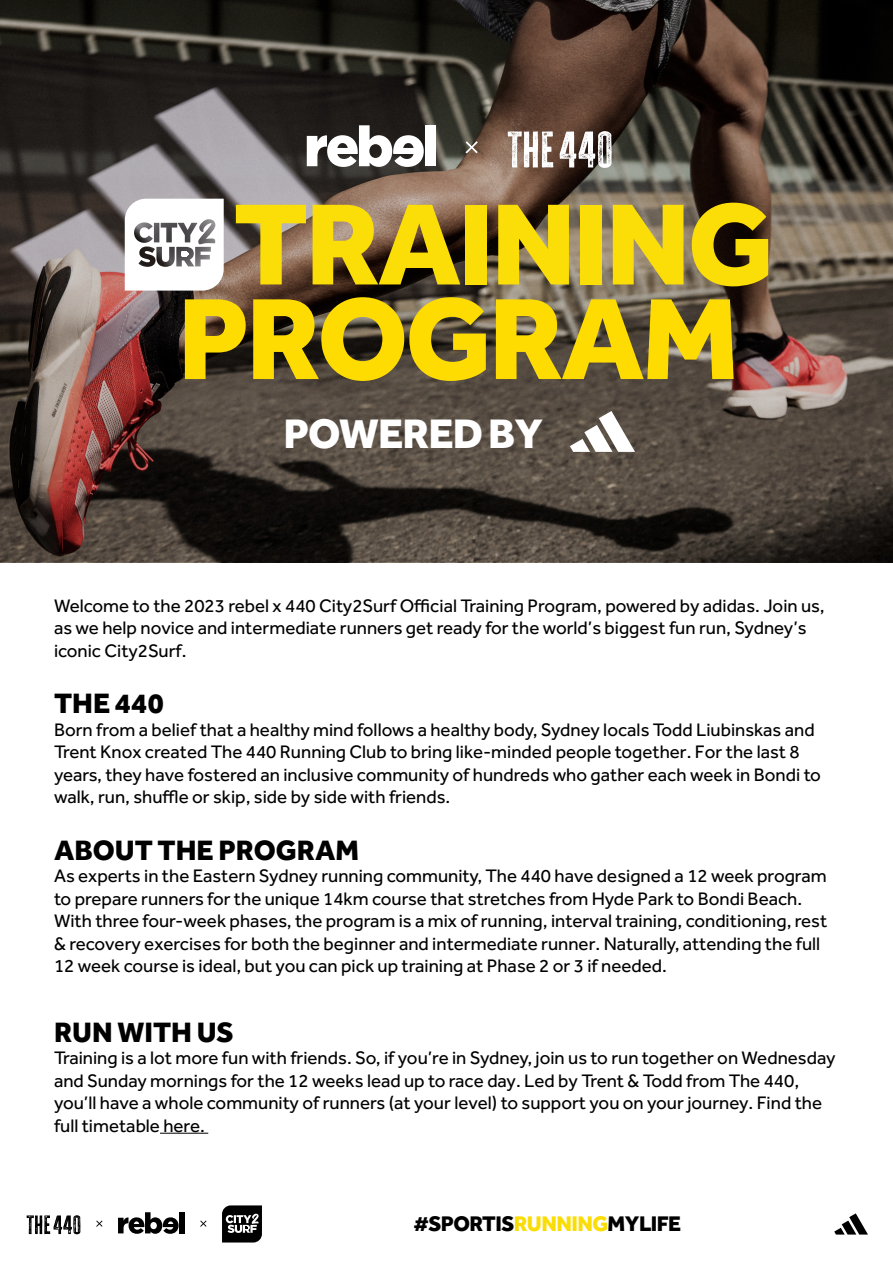
<style>
.page{position:relative;width:893px;height:1263px;background:#fff}
.page>*{position:absolute;margin:0;border:0;box-sizing:border-box;transform-origin:0 0}
.t1{font:800 42.6px "Effra";letter-spacing:-.02em;color:#fff}
.t2{font:800 28.95px "Effra";color:#000}
.t3{font:800 21.9px "Effra";letter-spacing:-.025em;color:#000}
.t4{font:18.75px/22.5px "Effra";color:#000}
.s1{color:#fadd06}
</style>
<div class="page">
<svg style="left:0;top:0;width:893px;height:562px;background:#4d413a"></svg>
<svg style="left:185px;top:299px;width:61px;height:80px;background:#b79c0c"></svg>
<svg style="left:253px;top:297px;width:233px;height:84px;background:#b69d14"></svg>
<svg style="left:496px;top:299px;width:238px;height:80px;background:#c1a71b"></svg>
<svg style="left:570px;top:411px;width:65px;height:41px"></svg>
<div style="left:425px;top:125px;width:11px;height:41px;background:#fff"></div>
<svg style="left:307px;top:125px;width:117px;height:42px"></svg>
<svg style="left:465px;top:141px;width:13px;height:12px"></svg>
<svg style="left:508px;top:131px;width:45px;height:37px"></svg>
<svg style="left:560px;top:131px;width:52px;height:37px"></svg>
<svg style="left:236px;top:205px;width:70px;height:79px;background:#b99e32"></svg>
<svg style="left:313px;top:205px;width:147px;height:79px;background:#bea31b"></svg>
<div style="left:466px;top:205px;width:21px;height:79px;background:#fbdd07"></div>
<svg style="left:498px;top:205px;width:71px;height:79px;background:#d3b916"></svg>
<div style="left:580px;top:205px;width:21px;height:79px;background:#fbdd07"></div>
<svg style="left:613px;top:205px;width:70px;height:79px;background:#dec520"></svg>
<svg style="left:692px;top:203px;width:76px;height:83px;background:#b29a0f"></svg>
<svg style="left:125px;top:199px;width:99px;height:92px"></svg>
<hr style="left:160px;top:1133px;width:48px;height:1px;background:#000">
<svg style="left:834px;top:1213px;width:34px;height:21px"></svg>
<div style="left:179px;top:1212px;width:6px;height:21px;background:#000"></div>
<svg style="left:118px;top:1212px;width:61px;height:22px"></svg>
<svg style="left:222px;top:1205px;width:40px;height:37px"></svg>
<svg style="left:200px;top:1220px;width:7px;height:7px"></svg>
<svg style="left:27px;top:1215px;width:53px;height:19px"></svg>
<svg style="left:96px;top:1220px;width:7px;height:7px"></svg>
<p class="t1" style="left:283px;top:407px;width:261px">POWERED BY</p>
<p class="t4" style="left:54px;top:594px;width:772px">Welcome to the 2023 rebel x 440 City2Surf Official Training Program, powered by adidas. Join us, as we help novice and intermediate runners get ready for the world’s biggest fun run, Sydney’s iconic City2Surf.</p>
<p class="t2" style="left:54px;top:686px;width:112px">THE 440</p>
<p class="t4" style="left:54px;top:718px;width:768px">Born from a belief that a healthy mind follows a healthy body, Sydney locals Todd Liubinskas and Trent Knox created The 440 Running Club to bring like-minded people together. For the last 8 years, they have fostered an inclusive community of hundreds who gather each week in Bondi to walk, run, shuffle or skip, side by side with friends.</p>
<p class="t2" style="left:54px;top:832px;width:307px">ABOUT THE PROGRAM</p>
<p class="t4" style="left:54px;top:864px;width:775px">As experts in the Eastern Sydney running community, The 440 have designed a 12 week program to prepare runners for the unique 14km course that stretches from Hyde Park to Bondi Beach.<br>With three four-week phases, the program is a mix of running, interval training, conditioning, rest &amp; recovery exercises for both the beginner and intermediate runner. Naturally, attending the full 12 week course is ideal, but you can pick up training at Phase 2 or 3 if needed.</p>
<p class="t2" style="left:54px;top:1014px;width:181px">RUN WITH US</p>
<p class="t4" style="left:54px;top:1046px;width:783px">Training is a lot more fun with friends. So, if you’re in Sydney, join us to run together on Wednesday and Sunday mornings for the 12 weeks lead up to race day. Led by Trent &amp; Todd from The 440, you’ll have a whole community of runners (at your level) to support you on your journey. Find the full timetable here.</p>
<p class="t3" style="left:413px;top:1210px;width:269px">#SPORTIS<span class="s1">RUNNING</span>MYLIFE</p>
</div>
